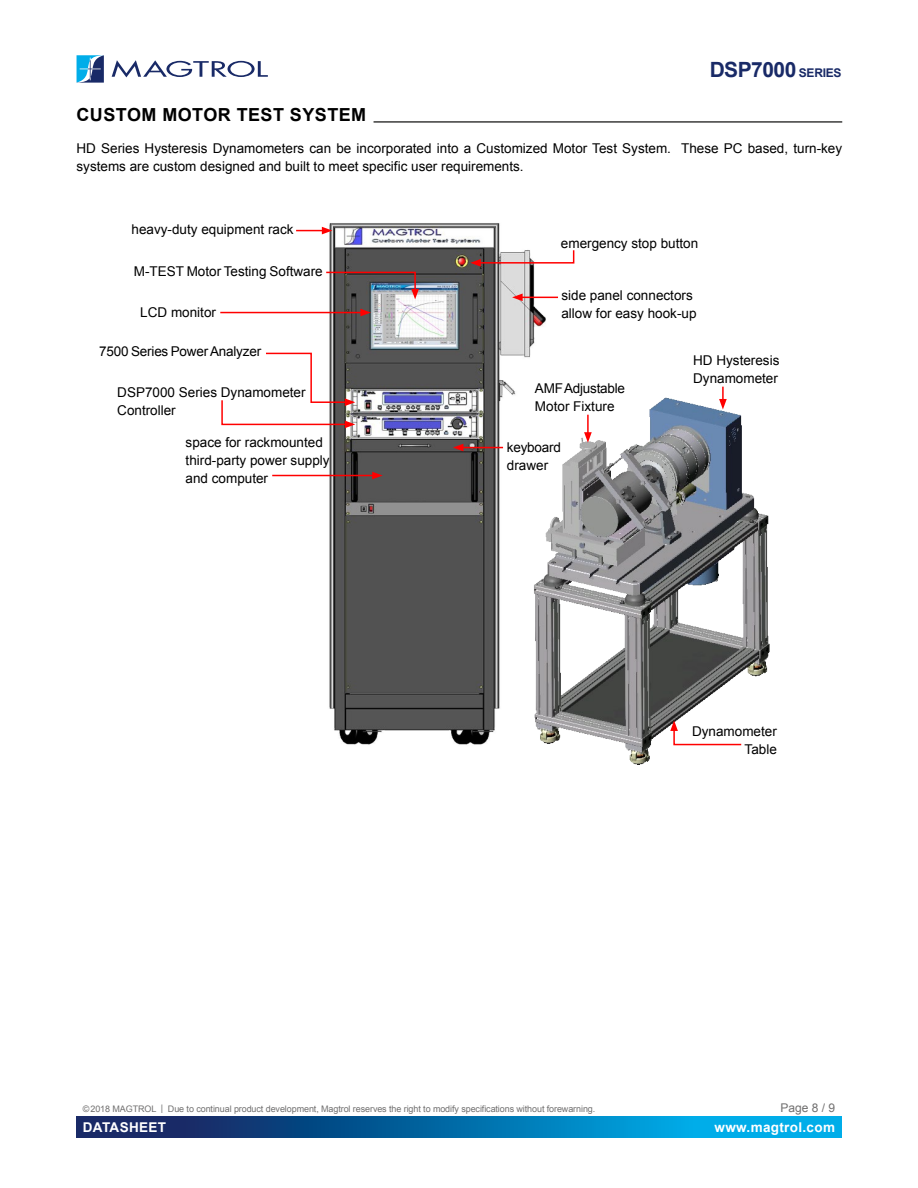
<style>
.page{position:relative;width:918px;height:1188px;background:#fff}
.page>*{position:absolute;margin:0;border:0;box-sizing:border-box;transform-origin:0 0}
.t1{font:700 21px "Arial";letter-spacing:-.025em;color:#192a67}
.t2{font:700 18px "Arial";letter-spacing:.025em;color:#000}
.t3{font:13.5px/18px "Arial";color:#000}
.t4{font:13.5px/18px "Arial";letter-spacing:-.02em;color:#000}
.t5{font:700 13.5px "Arial";letter-spacing:.025em;color:#fff}
.t6{font:12px "Arial";color:#706f6f}
.t7{font:9px "Arial";letter-spacing:-.01em;color:#706f6f}
.s1{font-size:12px}
</style>
<div class="page">
<svg style="left:77px;top:1116px;width:764px;height:21px;background:#066ca8"></svg>
<svg style="left:112px;top:60px;width:156px;height:17px"></svg>
<svg style="left:77px;top:55px;width:27px;height:28px"></svg>
<hr style="left:374px;top:121px;width:468px;height:2px;background:#3c3c3b">
<img style="left:319px;top:223px;width:451px;height:542px">
<hr style="left:272px;top:475px;width:103px;height:1px;background:#f00">
<svg style="left:372px;top:472px;width:11px;height:7px"></svg>
<svg style="left:670px;top:720px;width:73px;height:26px"></svg>
<hr style="left:587px;top:415px;width:2px;height:20px;background:#f00">
<svg style="left:584px;top:432px;width:8px;height:11px"></svg>
<hr style="left:461px;top:447px;width:42px;height:1px;background:#f00">
<svg style="left:453px;top:444px;width:10px;height:7px"></svg>
<svg style="left:719px;top:387px;width:8px;height:22px"></svg>
<hr style="left:520px;top:297px;width:38px;height:1px;background:#f00">
<svg style="left:512px;top:294px;width:11px;height:7px"></svg>
<svg style="left:470px;top:249px;width:105px;height:18px"></svg>
<svg style="left:221px;top:352px;width:134px;height:76px"></svg>
<hr style="left:220px;top:312px;width:143px;height:1px;background:#f00">
<svg style="left:360px;top:309px;width:11px;height:7px"></svg>
<svg style="left:325px;top:271px;width:94px;height:28px;background:#766a70"></svg>
<svg style="left:296px;top:227px;width:36px;height:7px"></svg>
<h1 class="t1" style="left:710px;top:55px;width:133px">DSP7000 <span class="s1">SERIES</span></h1>
<h2 class="t2" style="left:77px;top:103px;width:291px">CUSTOM MOTOR TEST SYSTEM</h2>
<p class="t3" style="left:77px;top:140px;width:767px">HD Series Hysteresis Dynamometers can be incorporated into a Customized Motor Test System. These PC based, turn-key systems are custom designed and built to meet specific user requirements.</p>
<p class="t3" style="left:132px;top:220px;width:163px">heavy-duty equipment rack</p>
<p class="t3" style="left:134px;top:262px;width:190px">M-TEST Motor Testing Software</p>
<p class="t3" style="left:140px;top:303px;width:77px">LCD monitor</p>
<p class="t3" style="left:99px;top:342px;width:163px">7500 Series Power Analyzer</p>
<p class="t3" style="left:117px;top:383px;width:190px">DSP7000 Series Dynamometer<br>Controller</p>
<p class="t3" style="left:186px;top:433px;width:146px">space for rackmounted third-party power supply and computer</p>
<p class="t3" style="left:561px;top:235px;width:139px">emergency stop button</p>
<p class="t3" style="left:561px;top:286px;width:137px">side panel connectors allow for easy hook-up</p>
<p class="t4" style="left:535px;top:379px;width:91px">AMF Adjustable<br>Motor Fixture</p>
<p class="t3" style="left:507px;top:439px;width:56px">keyboard drawer</p>
<p class="t3" style="left:693px;top:351px;width:88px">HD Hysteresis<br>Dynamometer</p>
<p class="t3" style="left:692px;top:722px;width:86px;text-align:right">Dynamometer<br>Table</p>
<p class="t7" style="left:83px;top:1103px;width:514px">©2018 MAGTROL | Due to continual product development, Magtrol reserves the right to modify specifications without forewarning.</p>
<p class="t6" style="left:780px;top:1100px;width:56px">Page 8 / 9</p>
<p class="t5" style="left:83px;top:1118px;width:85px">DATASHEET</p>
<p class="t5" style="left:715px;top:1118px;width:122px">www.magtrol.com</p>
</div>
